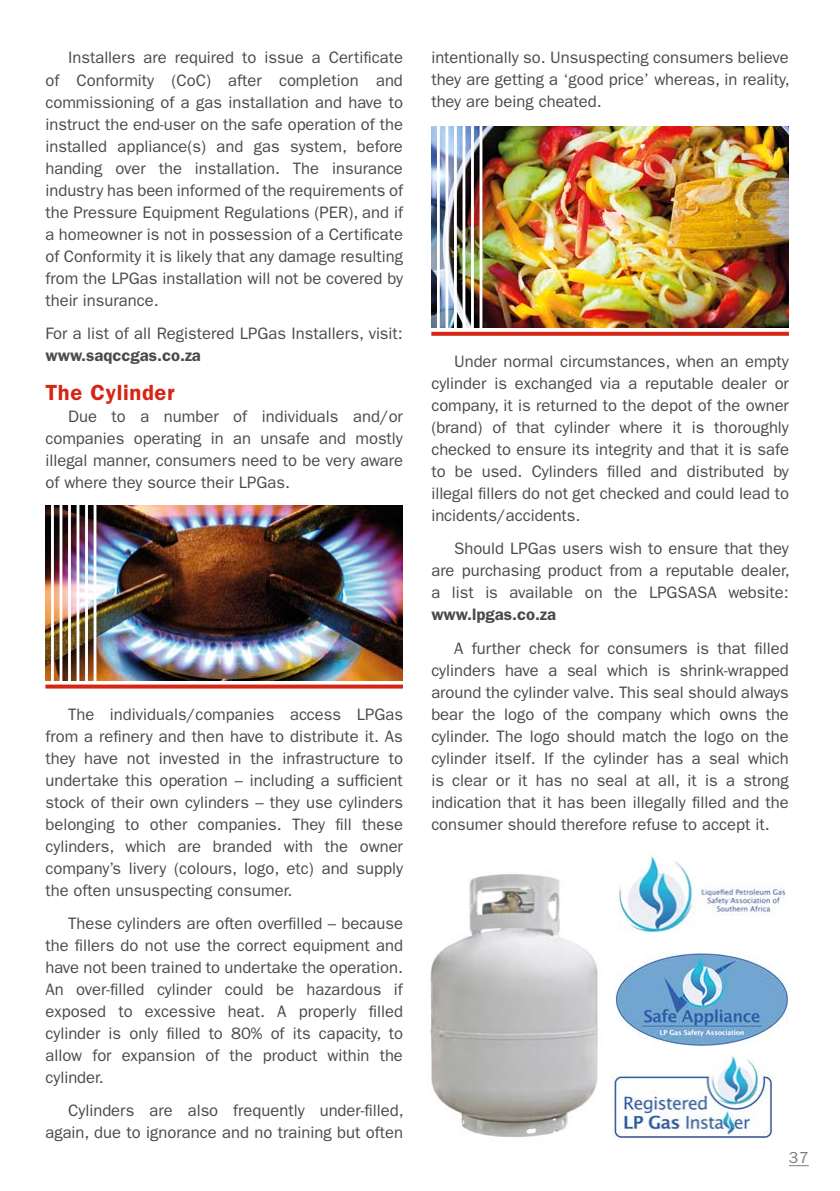
<style>
.page{position:relative;width:840px;height:1191px;background:#fff}
.page>*{position:absolute;margin:0;border:0;box-sizing:border-box;transform-origin:0 0}
.t1{font:600 22px "Franklin Gothic";letter-spacing:.03em;color:#d52514}
.t2{font:16.6px/22px "Franklin Gothic";color:#4a4a49;text-align:justify}
.t3{font:600 16.6px "Franklin Gothic";color:#4a4a49}
.t4{font:16px "Franklin Gothic";color:#7c7b7b}
</style>
<div class="page">
<svg style="left:789px;top:1165px;width:19px;height:1px"></svg>
<img style="left:45px;top:506px;width:358px;height:174px">
<img style="left:431px;top:126px;width:357px;height:202px">
<img style="left:430px;top:874px;width:168px;height:263px">
<img style="left:612px;top:1056px;width:160px;height:83px">
<img style="left:618px;top:852px;width:167px;height:81px">
<img style="left:615px;top:952px;width:173px;height:94px">
<svg style="left:431px;top:332px;width:357px;height:4px"></svg>
<svg style="left:45px;top:684px;width:358px;height:4px"></svg>
<hr style="left:93px;top:502px;width:3px;height:178px;background:#fff">
<hr style="left:85px;top:502px;width:3px;height:178px;background:#fff">
<hr style="left:76px;top:502px;width:3px;height:178px;background:#fff">
<hr style="left:68px;top:502px;width:3px;height:178px;background:#fff">
<hr style="left:59px;top:502px;width:3px;height:178px;background:#fff">
<hr style="left:51px;top:502px;width:3px;height:178px;background:#fff">
<hr style="left:479px;top:126px;width:3px;height:202px;background:#fff">
<hr style="left:470px;top:126px;width:3px;height:202px;background:#fff">
<hr style="left:462px;top:126px;width:3px;height:202px;background:#fff">
<hr style="left:453px;top:126px;width:3px;height:202px;background:#fff">
<hr style="left:445px;top:126px;width:3px;height:202px;background:#fff">
<hr style="left:436px;top:126px;width:3px;height:202px;background:#fff">
<p class="t2" style="left:45px;top:47px;width:359px;text-indent:23px">Installers are required to issue a Certificate of Conformity (CoC) after completion and commissioning of a gas installation and have to instruct the end-user on the safe operation of the installed appliance(s) and gas system, before handing over the installation. The insurance industry has been informed of the requirements of the Pressure Equipment Regulations (PER), and if a homeowner is not in possession of a Certificate of Conformity it is likely that any damage resulting from the LPGas installation will not be covered by their insurance.</p>
<p class="t2" style="left:45px;top:322px;width:359px">For a list of all Registered LPGas Installers, visit:</p>
<p class="t3" style="left:45px;top:345px;width:157px">www.saqccgas.co.za</p>
<h1 class="t1" style="left:45px;top:379px;width:131px">The Cylinder</h1>
<p class="t2" style="left:45px;top:405px;width:359px;text-indent:23px">Due to a number of individuals and/or companies operating in an unsafe and mostly illegal manner, consumers need to be very aware of where they source their LPGas.</p>
<p class="t2" style="left:45px;top:703px;width:359px;text-indent:23px">The individuals/companies access LPGas from a refinery and then have to distribute it. As they have not invested in the infrastructure to undertake this operation – including a sufficient stock of their own cylinders – they use cylinders belonging to other companies. They fill these cylinders, which are branded with the owner company’s livery (colours, logo, etc) and supply the often unsuspecting consumer.</p>
<p class="t2" style="left:45px;top:912px;width:359px;text-indent:23px">These cylinders are often overfilled – because the fillers do not use the correct equipment and have not been trained to undertake the operation.<br>An over-filled cylinder could be hazardous if exposed to excessive heat. A properly filled cylinder is only filled to 80% of its capacity, to allow for expansion of the product within the cylinder.</p>
<p class="t2" style="left:45px;top:1099px;width:359px;text-align:right">Cylinders are also frequently under-filled, again, due to ignorance and no training but often</p>
<p class="t2" style="left:431px;top:47px;width:360px">intentionally so. Unsuspecting consumers believe they are getting a ‘good price’ whereas, in reality, they are being cheated.</p>
<p class="t2" style="left:431px;top:350px;width:359px;text-indent:23px">Under normal circumstances, when an empty cylinder is exchanged via a reputable dealer or company, it is returned to the depot of the owner (brand) of that cylinder where it is thoroughly checked to ensure its integrity and that it is safe to be used. Cylinders filled and distributed by illegal fillers do not get checked and could lead to incidents/accidents.</p>
<p class="t2" style="left:431px;top:537px;width:360px;text-indent:23px">Should LPGas users wish to ensure that they are purchasing product from a reputable dealer, a list is available on the LPGSASA website:</p>
<p class="t3" style="left:431px;top:605px;width:126px">www.lpgas.co.za</p>
<p class="t2" style="left:431px;top:637px;width:359px;text-indent:23px">A further check for consumers is that filled cylinders have a seal which is shrink-wrapped around the cylinder valve. This seal should always bear the logo of the company which owns the cylinder. The logo should match the logo on the cylinder itself. If the cylinder has a seal which is clear or it has no seal at all, it is a strong indication that it has been illegally filled and the consumer should therefore refuse to accept it.</p>
<p class="t4" style="left:788px;top:1148px;width:21px">37</p>
</div>
